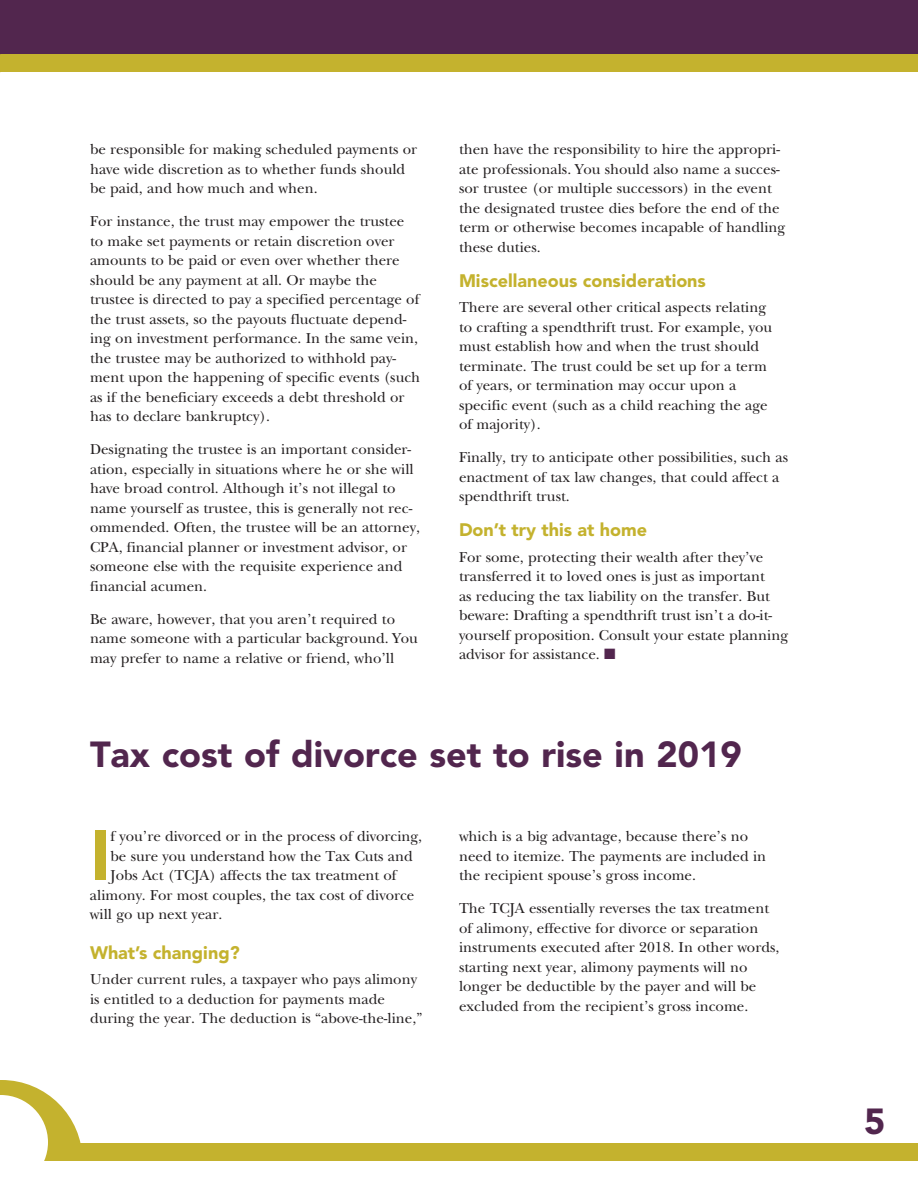
<style>
.page{position:relative;width:918px;height:1188px;background:#fff}
.page>*{position:absolute;margin:0;border:0;box-sizing:border-box;transform-origin:0 0}
.t1{font:900 70.05px "Avenir LT Std";color:#c4b22e}
.t2{font:900 36px "Avenir LT Std";color:#52264e}
.t3{font:900 18px "Avenir LT Std";color:#c4b22e}
.t4{font:15px/19.5px "New Baskerville Std";color:#231f20}
.s1{color:#52264e}
</style>
<div class="page">
<div style="left:0;top:0;width:918px;height:54px;background:#52264e"></div>
<div style="left:0;top:54px;width:918px;height:18px;background:#c4b22e"></div>
<div style="left:0;top:1143px;width:918px;height:18px;background:#c4b22e"></div>
<svg style="left:0;top:1080px;width:81px;height:81px"></svg>
<p class="t4" style="left:90px;top:140px;width:329px">be responsible for making scheduled payments or have wide discretion as to whether funds should be paid, and how much and when.</p>
<p class="t4" style="left:90px;top:212px;width:332px">For instance, the trust may empower the trustee to make set payments or retain discretion over amounts to be paid or even over whether there should be any payment at all. Or maybe the trustee is directed to pay a specified percentage of the trust assets, so the payouts fluctuate depend&shy;ing on investment performance. In the same vein, the trustee may be authorized to withhold pay&shy;ment upon the happening of specific events (such as if the beneficiary exceeds a debt threshold or has to declare bankruptcy).</p>
<p class="t4" style="left:90px;top:440px;width:332px">Designating the trustee is an important consider&shy;ation, especially in situations where he or she will have broad control. Although it’s not illegal to name yourself as trustee, this is generally not rec&shy;ommended. Often, the trustee will be an attorney, CPA, financial planner or investment advisor, or someone else with the requisite experience and financial acumen.</p>
<p class="t4" style="left:90px;top:609px;width:329px">Be aware, however, that you aren’t required to name someone with a particular background. You may prefer to name a relative or friend, who’ll</p>
<p class="t4" style="left:459px;top:140px;width:328px">then have the responsibility to hire the appropri&shy;ate professionals. You should also name a succes&shy;sor trustee (or multiple successors) in the event the designated trustee dies before the end of the term or otherwise becomes incapable of handling these duties.</p>
<p class="t3" style="left:459px;top:270px;width:248px">Miscellaneous considerations</p>
<p class="t4" style="left:459px;top:298px;width:315px">There are several other critical aspects relating to crafting a spendthrift trust. For example, you must establish how and when the trust should terminate. The trust could be set up for a term of years, or termination may occur upon a specific event (such as a child reaching the age of majority).</p>
<p class="t4" style="left:459px;top:448px;width:331px">Finally, try to anticipate other possibilities, such as enactment of tax law changes, that could affect a spendthrift trust.</p>
<p class="t3" style="left:459px;top:519px;width:190px">Don’t try this at home</p>
<p class="t4" style="left:459px;top:547px;width:331px">For some, protecting their wealth after they’ve transferred it to loved ones is just as important<br>as reducing the tax liability on the transfer. But beware: Drafting a spendthrift trust isn’t a do-it&shy;yourself proposition. Consult your estate planning advisor for assistance. <span class="s1">■</span></p>
<h2 class="t2" style="left:90px;top:732px;width:653px">Tax cost of divorce set to rise in 2019</h2>
<h1 class="t1" style="left:90px;top:813px;width:22px">I</h1>
<p class="t4" style="left:111px;top:827px;width:313px">f you’re divorced or in the process of divorcing,</p>
<p class="t4" style="left:111px;top:846px;width:304px">be sure you understand how the Tax Cuts and</p>
<p class="t4" style="left:111px;top:866px;width:288px">Jobs Act (TCJA) affects the tax treatment of</p>
<p class="t4" style="left:90px;top:885px;width:326px">alimony. For most couples, the tax cost of divorce</p>
<p class="t4" style="left:90px;top:905px;width:134px">will go up next year.</p>
<p class="t3" style="left:90px;top:942px;width:151px">What’s changing?</p>
<p class="t4" style="left:90px;top:970px;width:334px">Under current rules, a taxpayer who pays alimony is entitled to a deduction for payments made during the year. The deduction is “above-the-line,”</p>
<p class="t4" style="left:459px;top:827px;width:309px">which is a big advantage, because there’s no need to itemize. The payments are included in the recipient spouse’s gross income.</p>
<p class="t4" style="left:459px;top:899px;width:322px">The TCJA essentially reverses the tax treatment of alimony, effective for divorce or separation instruments executed after 2018. In other words, starting next year, alimony payments will no longer be deductible by the payer and will be excluded from the recipient’s gross income.</p>
<h2 class="t2" style="left:864px;top:1100px;width:23px">5</h2>
</div>
